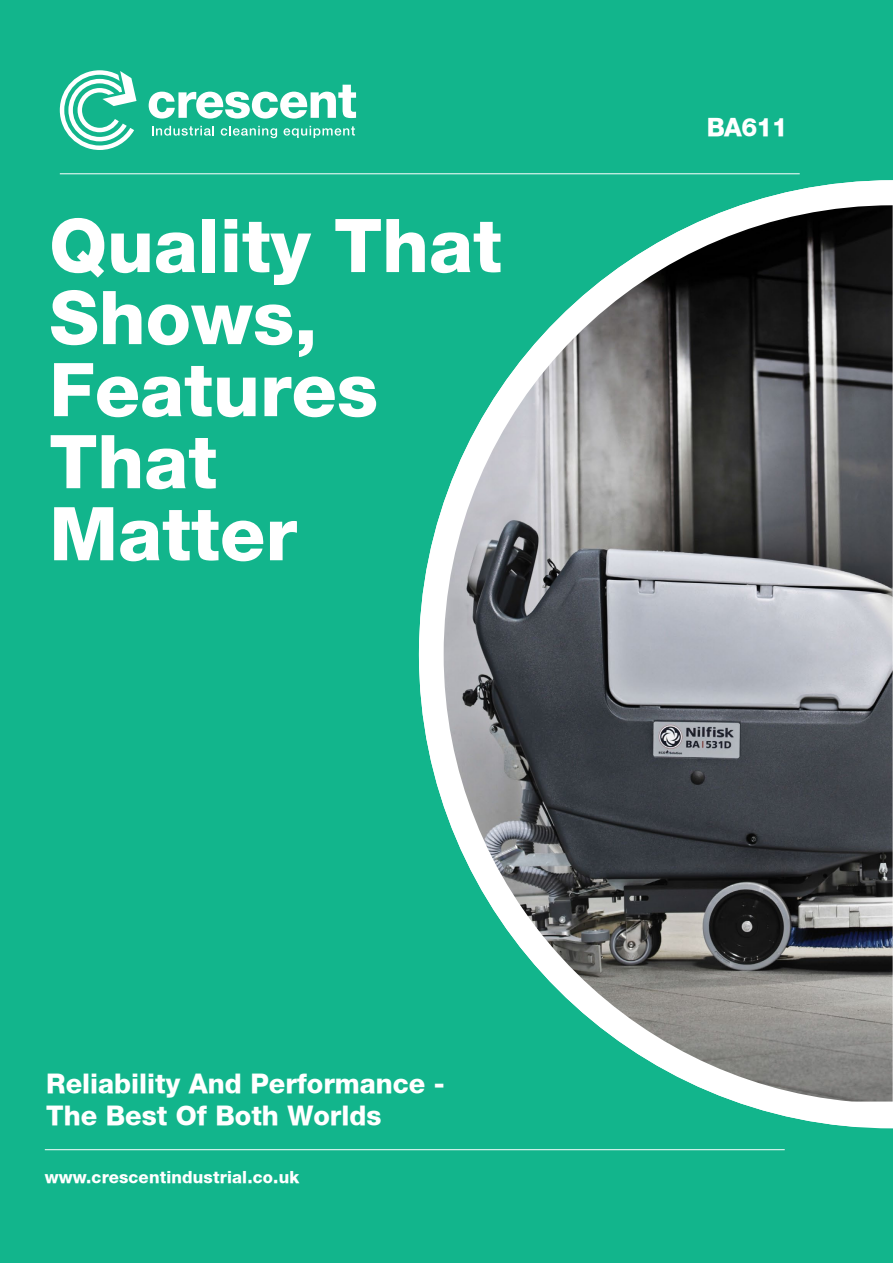
<style>
.page{position:relative;width:893px;height:1263px;background:#12b58c}
.page>*{position:absolute;margin:0;border:0;box-sizing:border-box;transform-origin:0 0}
.t1{font:800 74.25px/72px "Helvetica Neue";color:#fff}
.t2{font:800 27px/32.4px "Helvetica Neue";color:#fff}
.t3{font:800 25.2px "Helvetica Neue";letter-spacing:-.025em;color:#fff}
.t4{font:800 16.8px "Helvetica Neue";letter-spacing:.01em;color:#fff}
</style>
<div class="page">
<svg style="left:60px;top:70px;width:77px;height:80px"></svg>
<svg style="left:152px;top:126px;width:62px;height:10px"></svg>
<svg style="left:221px;top:126px;width:56px;height:12px"></svg>
<svg style="left:284px;top:126px;width:71px;height:12px"></svg>
<svg style="left:149px;top:85px;width:207px;height:34px"></svg>
<hr style="left:60px;top:174px;width:740px;height:1px;background:#fff">
<svg style="left:419px;top:180px;width:474px;height:946px"></svg>
<img style="left:444px;top:205px;width:449px;height:896px">
<hr style="left:45px;top:1149px;width:740px;height:1px;background:#fff">
<h1 class="t1" style="left:49px;top:209px;width:454px">Quality That<br>Shows,<br>Features<br>That<br>Matter</h1>
<p class="t2" style="left:46px;top:1067px;width:400px">Reliability And Performance -<br>The Best Of Both Worlds</p>
<p class="t4" style="left:45px;top:1167px;width:256px">www.crescentindustrial.co.uk</p>
<p class="t3" style="left:707px;top:112px;width:82px">BA611</p>
</div>
